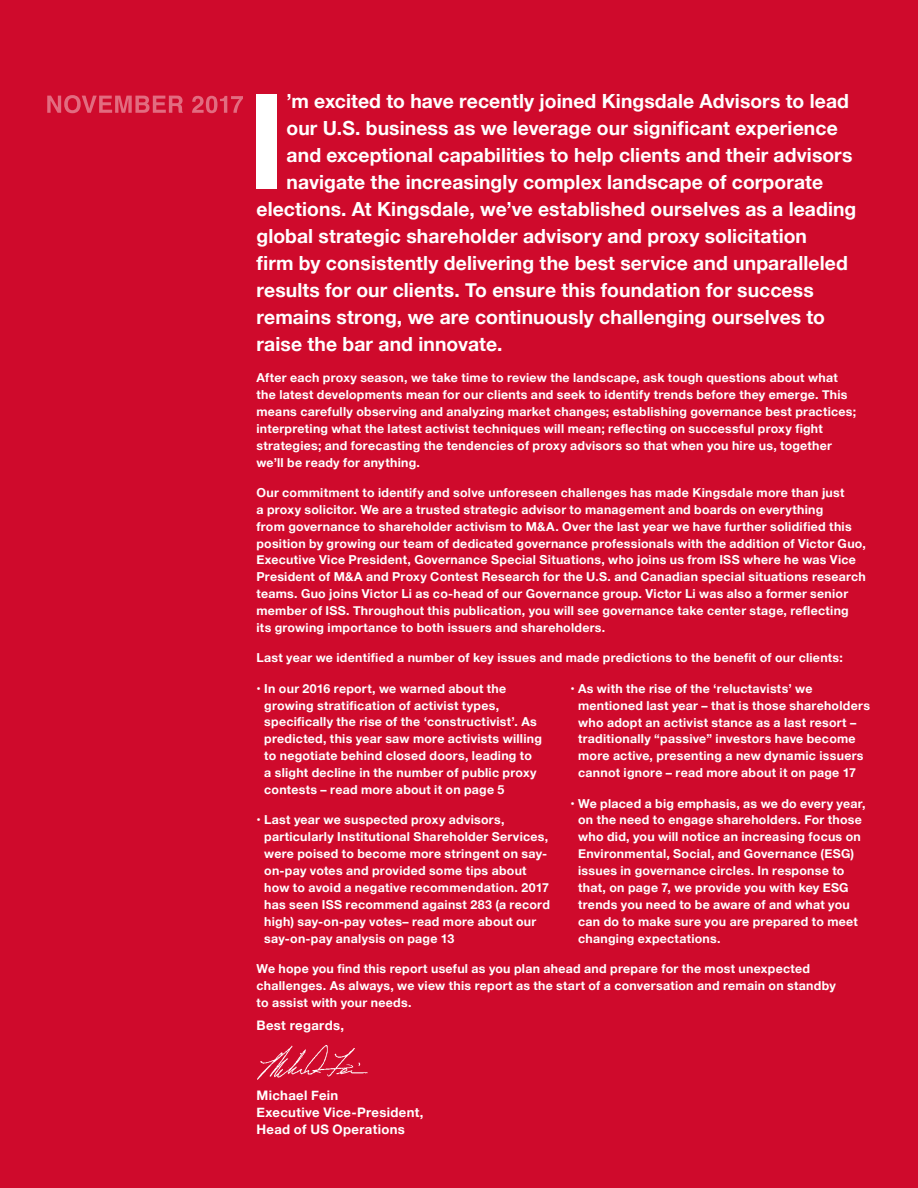
<style>
.page{position:relative;width:918px;height:1188px;background:#cf0a2c}
.page>*{position:absolute;margin:0;border:0;box-sizing:border-box;transform-origin:0 0}
.t1{font:700 132.9px "Helvetica Neue";color:#fff}
.t2{font:700 19.5px "Helvetica Neue";letter-spacing:.005em;color:#fff}
.t3{font:700 13.2px/17.2px "Helvetica Neue";letter-spacing:.025em;color:#fff}
.t4{font:700 12.3px/17px "Helvetica Neue";letter-spacing:.02em;color:#fff}
</style>
<div class="page">
<svg style="left:47px;top:95px;width:196px;height:18px"></svg>
<img style="left:257px;top:1045px;width:111px;height:35px">
<h1 class="t1" style="left:247px;top:37px;width:41px">I</h1>
<h2 class="t2" style="left:287px;top:86px;width:564px">’m excited to have recently joined Kingsdale Advisors to lead</h2>
<h2 class="t2" style="left:287px;top:113px;width:553px">our U.S. business as we leverage our significant experience</h2>
<h2 class="t2" style="left:287px;top:140px;width:567px">and exceptional capabilities to help clients and their advisors</h2>
<h2 class="t2" style="left:287px;top:167px;width:538px">navigate the increasingly complex landscape of corporate</h2>
<h2 class="t2" style="left:257px;top:194px;width:601px">elections. At Kingsdale, we’ve established ourselves as a leading</h2>
<h2 class="t2" style="left:257px;top:221px;width:552px">global strategic shareholder advisory and proxy solicitation</h2>
<h2 class="t2" style="left:257px;top:248px;width:593px">firm by consistently delivering the best service and unparalleled</h2>
<h2 class="t2" style="left:257px;top:275px;width:559px">results for our clients. To ensure this foundation for success</h2>
<h2 class="t2" style="left:257px;top:302px;width:570px">remains strong, we are continuously challenging ourselves to</h2>
<h2 class="t2" style="left:257px;top:329px;width:247px">raise the bar and innovate.</h2>
<p class="t4" style="left:256px;top:370px;width:601px">After each proxy season, we take time to review the landscape, ask tough questions about what the latest developments mean for our clients and seek to identify trends before they emerge. This means carefully observing and analyzing market changes; establishing governance best practices; interpreting what the latest activist techniques will mean; reflecting on successful proxy fight strategies; and forecasting the tendencies of proxy advisors so that when you hire us, together we’ll be ready for anything.</p>
<p class="t4" style="left:256px;top:484px;width:611px">Our commitment to identify and solve unforeseen challenges has made Kingsdale more than just<br>a proxy solicitor. We are a trusted strategic advisor to management and boards on everything<br>from governance to shareholder activism to M&amp;A. Over the last year we have further solidified this position by growing our team of dedicated governance professionals with the addition of Victor Guo, Executive Vice President, Governance Special Situations, who joins us from ISS where he was Vice President of M&amp;A and Proxy Contest Research for the U.S. and Canadian special situations research teams. Guo joins Victor Li as co-head of our Governance group. Victor Li was also a former senior member of ISS. Throughout this publication, you will see governance take center stage, reflecting its growing importance to both issuers and shareholders.</p>
<p class="t4" style="left:256px;top:650px;width:588px">Last year we identified a number of key issues and made predictions to the benefit of our clients:</p>
<p class="t4" style="left:264px;top:680px;width:279px;text-indent:-8px">• In our 2016 report, we warned about the growing stratification of activist types, specifically the rise of the ‘constructivist’. As predicted, this year saw more activists willing to negotiate behind closed doors, leading to a slight decline in the number of public proxy contests – read more about it on page 5</p>
<p class="t4" style="left:264px;top:812px;width:287px;text-indent:-8px">• Last year we suspected proxy advisors, particularly Institutional Shareholder Services, were poised to become more stringent on say&shy;on-pay votes and provided some tips about how to avoid a negative recommendation. 2017 has seen ISS recommend against 283 (a record high) say-on-pay votes– read more about our say-on-pay analysis on page 13</p>
<p class="t4" style="left:578px;top:680px;width:293px;text-indent:-8px">• As with the rise of the ‘reluctavists’ we mentioned last year – that is those shareholders who adopt an activist stance as a last resort – traditionally “passive” investors have become more active, presenting a new dynamic issuers cannot ignore – read more about it on page 17</p>
<p class="t4" style="left:578px;top:795px;width:289px;text-indent:-8px">• We placed a big emphasis, as we do every year, on the need to engage shareholders. For those who did, you will notice an increasing focus on Environmental, Social, and Governance (ESG) issues in governance circles. In response to that, on page 7, we provide you with key ESG trends you need to be aware of and what you can do to make sure you are prepared to meet changing expectations.</p>
<p class="t4" style="left:256px;top:960px;width:581px">We hope you find this report useful as you plan ahead and prepare for the most unexpected challenges. As always, we view this report as the start of a conversation and remain on standby to assist with your needs.</p>
<p class="t3" style="left:256px;top:1017px;width:89px">Best regards,</p>
<p class="t3" style="left:256px;top:1087px;width:169px">Michael Fein<br>Executive Vice-President,<br>Head of US Operations</p>
</div>
